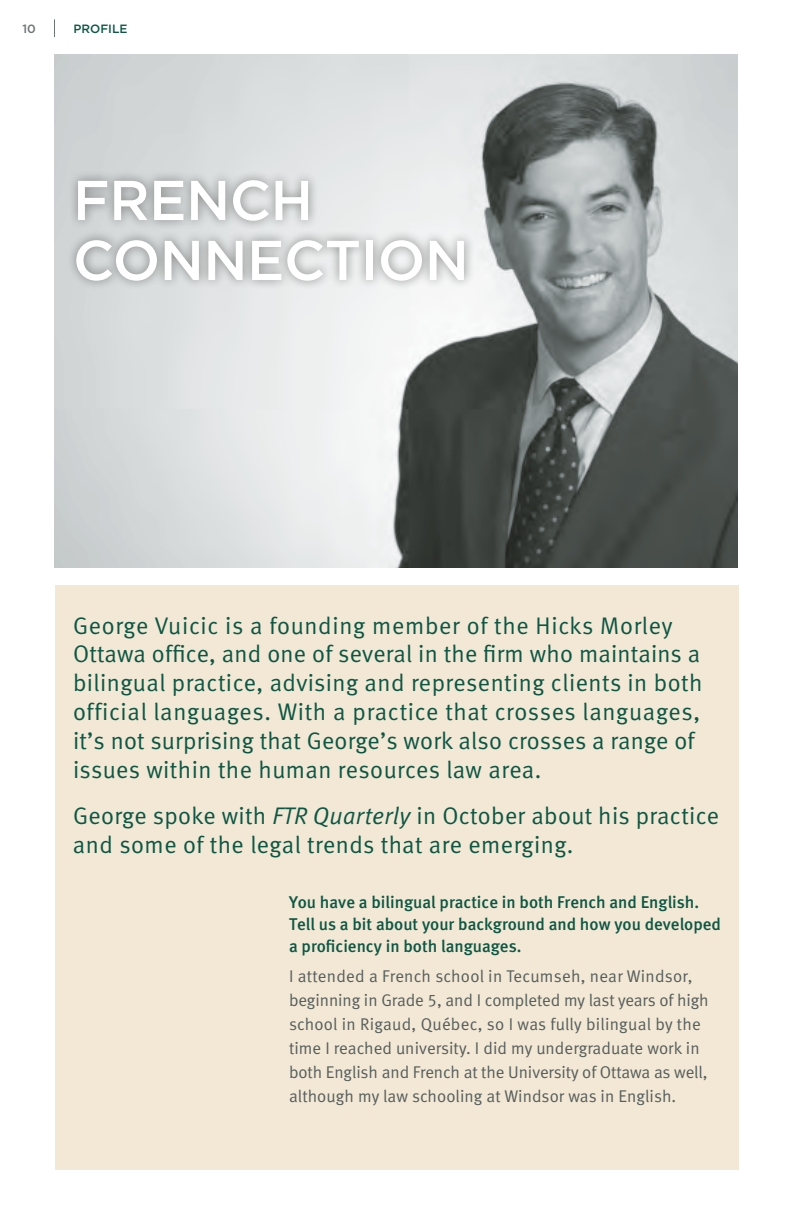
<style>
.page{position:relative;width:792px;height:1224px;background:#fff}
.page>*{position:absolute;margin:0;border:0;box-sizing:border-box;transform-origin:0 0}
.Section_headers{font:500 56px/60px "Gotham";letter-spacing:-.01em;color:#fff}
.lead_in{font:24px/28.8px "Meta Normal LF";letter-spacing:.015em;color:#0c5744}
.bodytext{font:17px/24px "Meta Normal LF";letter-spacing:.005em;color:#575e5c}
.Profile_Question{font:17px/22px "Meta Medium LF";color:#0c5744}
.t1{font:500 12px "Gotham";color:#0c5744}
.t2{font:500 12px "Gotham";color:#6d7473}
.s1{font-style:italic}
</style>
<div class="page">
<div style="left:55px;top:586px;width:684px;height:584px;background:#f2e8d5"></div>
<svg style="left:54px;top:19px;width:1px;height:18px"></svg>
<img style="left:54px;top:54px;width:684px;height:514px">
<div style="left:65px;top:169px;width:409px;height:122px;background:#20231e;opacity:.5"></div>
<p class="t2" style="left:23px;top:22px;width:15px">10</p>
<p class="t1" style="left:74px;top:22px;width:56px">PROFILE</p>
<p class="Section_headers" style="left:73px;top:169px;width:397px">FRENCH<br>CONNECTION</p>
<p class="lead_in" style="left:73px;top:611px;width:631px">George Vuicic is a founding member of the Hicks Morley Ottawa office, and one of several in the firm who maintains a bilingual practice, advising and representing clients in both official languages. With a practice that crosses languages, it’s not surprising that George’s work also crosses a range of issues within the human resources law area.</p>
<p class="lead_in" style="left:73px;top:801px;width:647px">George spoke with <span class="s1">FTR Quarterly</span> in October about his practice and some of the legal trends that are emerging.</p>
<p class="Profile_Question" style="left:289px;top:891px;width:434px">You have a bilingual practice in both French and English.<br>Tell us a bit about your background and how you developed a proficiency in both languages.</p>
<p class="bodytext" style="left:289px;top:964px;width:421px">I attended a French school in Tecumseh, near Windsor, beginning in Grade 5, and I completed my last years of high school in Rigaud, Québec, so I was fully bilingual by the time I reached university. I did my undergraduate work in both English and French at the University of Ottawa as well, although my law schooling at Windsor was in English.</p>
</div>
